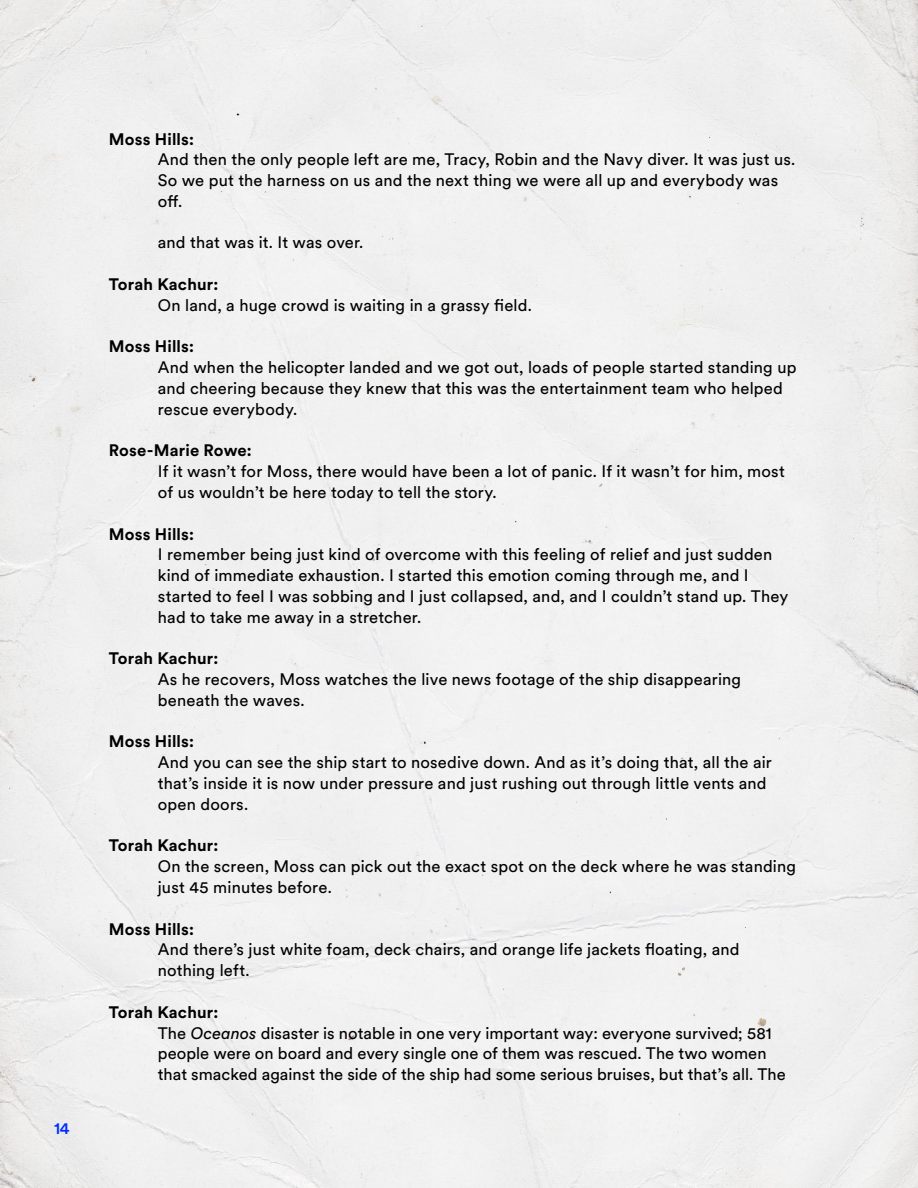
<style>
.page{position:relative;width:918px;height:1188px;background:#f0f0f0}
.page>*{position:absolute;margin:0;border:0;box-sizing:border-box;transform-origin:0 0}
.t1{font:16.5px/20.9px "Circular XX";letter-spacing:.01em;color:#000}
.t2{font:700 16.5px "Circular XX";letter-spacing:.01em;color:#000}
.t3{font:500 16.5px "Circular XX";color:#002eff}
.s1{font-weight:700}
.s2{font-style:italic}
</style>
<div class="page">
<p class="t3" style="left:54px;top:1117px;width:17px">14</p>
<p class="t2" style="left:109px;top:127px;width:87px">Moss Hills:</p>
<p class="t1" style="left:158px;top:148px;width:639px">And then the only people left are me, Tracy, Robin and the Navy diver. It was just us.<br>So we put the harness on us and the next thing we were all up and everybody was off.</p>
<p class="t1" style="left:158px;top:232px;width:207px">and that was it. It was over.</p>
<p class="t2" style="left:109px;top:273px;width:111px">Torah Kachur:</p>
<p class="t1" style="left:158px;top:294px;width:376px">On land, a huge crowd is waiting in a grassy field.</p>
<p class="t2" style="left:109px;top:335px;width:87px">Moss Hills:</p>
<p class="t1" style="left:158px;top:356px;width:640px">And when the helicopter landed and we got out, loads of people started standing up and cheering because they knew that this was the entertainment team who helped rescue everybody.</p>
<p class="t2" style="left:109px;top:439px;width:144px">Rose-Marie Rowe:</p>
<p class="t1" style="left:158px;top:460px;width:629px">If it wasn’t for Moss, there would have been a lot of panic. If it wasn’t for him, most of us wouldn’t be here today to tell the story.</p>
<p class="t2" style="left:109px;top:522px;width:87px">Moss Hills:</p>
<p class="t1" style="left:158px;top:543px;width:632px">I remember being just kind of overcome with this feeling of relief and just sudden kind of immediate exhaustion. I started this emotion coming through me, and I started to feel I was sobbing and I just collapsed, and, and I couldn’t stand up. They had to take me away in a stretcher.</p>
<p class="t2" style="left:109px;top:647px;width:111px">Torah Kachur:</p>
<p class="t1" style="left:158px;top:668px;width:585px">As he recovers, Moss watches the live news footage of the ship disappearing beneath the waves.</p>
<p class="t2" style="left:109px;top:730px;width:87px">Moss Hills:</p>
<p class="t1" style="left:158px;top:751px;width:616px">And you can see the ship start to nosedive down. And as it’s doing that, all the air that’s inside it is now under pressure and just rushing out through little vents and open doors.</p>
<p class="t2" style="left:109px;top:834px;width:111px">Torah Kachur:</p>
<p class="t1" style="left:158px;top:855px;width:640px">On the screen, Moss can pick out the exact spot on the deck where he was standing just 45 minutes before.</p>
<p class="t2" style="left:109px;top:917px;width:87px">Moss Hills:</p>
<p class="t1" style="left:158px;top:938px;width:583px">And there’s just white foam, deck chairs, and orange life jackets floating, and nothing left.</p>
<p class="t1" style="left:158px;top:1001px;width:629px;text-indent:-49px"><span class="s1">Torah Kachur:<br></span>The <span class="s2">Oceanos</span> disaster is notable in one very important way: everyone survived; 581 people were on board and every single one of them was rescued. The two women that smacked against the side of the ship had some serious bruises, but that’s all. The</p>
</div>
